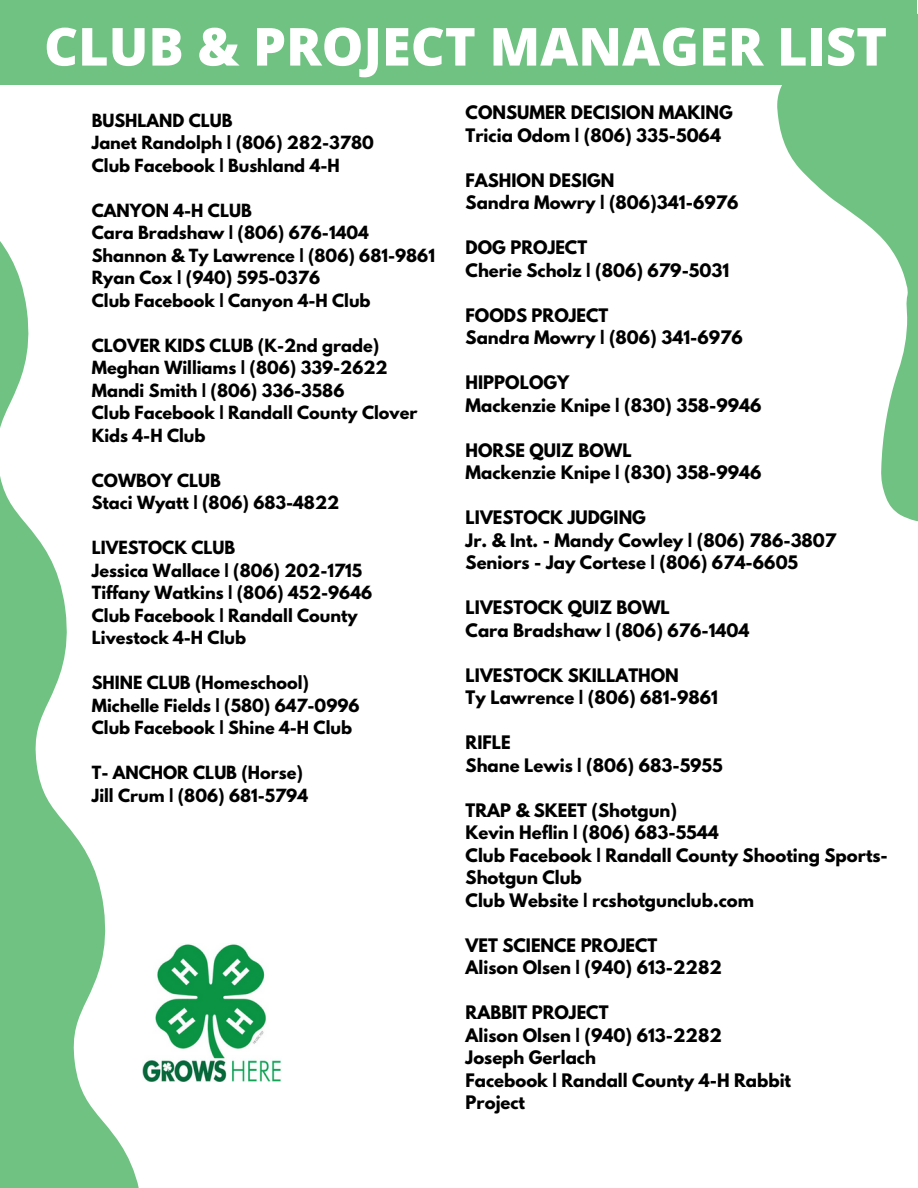
<style>
.page{position:relative;width:918px;height:1188px;background:#fff}
.page>*{position:absolute;margin:0;border:0;box-sizing:border-box;transform-origin:0 0}
.t1{font:800 52.5px "Open Sans";color:#fff}
.t2{font:700 16.5px/22.5px "League Spartan";color:#000}
.t3{font:700 16.05px/22.5px "League Spartan";color:#000}
</style>
<div class="page">
<svg style="left:777px;top:13px;width:141px;height:509px"></svg>
<div style="left:0;top:0;width:917px;height:85px;background:#6fc281"></div>
<svg style="left:0;top:241px;width:139px;height:947px"></svg>
<img style="left:143px;top:944px;width:138px;height:138px">
<h1 class="t1" style="left:44px;top:10px;width:845px">CLUB &amp; PROJECT MANAGER LIST</h1>
<p class="t3" style="left:92px;top:111px;width:283px">BUSHLAND CLUB<br>Janet Randolph | (806) 282-3780<br>Club Facebook | Bushland 4-H</p>
<p class="t3" style="left:92px;top:201px;width:345px">CANYON 4-H CLUB<br>Cara Bradshaw | (806) 676-1404<br>Shannon &amp; Ty Lawrence | (806) 681-9861<br>Ryan Cox | (940) 595-0376<br>Club Facebook | Canyon 4-H Club</p>
<p class="t3" style="left:92px;top:336px;width:327px">CLOVER KIDS CLUB (K-2nd grade)<br>Meghan Williams | (806) 339-2622<br>Mandi Smith | (806) 336-3586<br>Club Facebook | Randall County Clover<br>Kids 4-H Club</p>
<p class="t3" style="left:92px;top:471px;width:249px">COWBOY CLUB<br>Staci Wyatt | (806) 683-4822</p>
<p class="t3" style="left:92px;top:539px;width:282px">LIVESTOCK CLUB<br>Jessica Wallace | (806) 202-1715<br>Tiffany Watkins | (806) 452-9646<br>Club Facebook | Randall County<br>Livestock 4-H Club</p>
<p class="t3" style="left:92px;top:674px;width:269px">SHINE CLUB (Homeschool)<br>Michelle Fields | (580) 647-0996<br>Club Facebook | Shine 4-H Club</p>
<p class="t3" style="left:92px;top:764px;width:218px">T- ANCHOR CLUB (Horse)<br>Jill Crum | (806) 681-5794</p>
<p class="t2" style="left:466px;top:103px;width:269px">CONSUMER DECISION MAKING<br>Tricia Odom | (806) 335-5064</p>
<p class="t2" style="left:466px;top:171px;width:274px">FASHION DESIGN<br>Sandra Mowry | (806)341-6976</p>
<p class="t2" style="left:466px;top:238px;width:265px">DOG PROJECT<br>Cherie Scholz | (806) 679-5031</p>
<p class="t2" style="left:466px;top:306px;width:279px">FOODS PROJECT<br>Sandra Mowry | (806) 341-6976</p>
<p class="t2" style="left:466px;top:373px;width:297px">HIPPOLOGY<br>Mackenzie Knipe | (830) 358-9946</p>
<p class="t2" style="left:466px;top:441px;width:297px">HORSE QUIZ BOWL<br>Mackenzie Knipe | (830) 358-9946</p>
<p class="t2" style="left:466px;top:508px;width:372px">LIVESTOCK JUDGING<br>Jr. &amp; Int. - Mandy Cowley | (806) 786-3807<br>Seniors - Jay Cortese | (806) 674-6605</p>
<p class="t2" style="left:466px;top:598px;width:285px">LIVESTOCK QUIZ BOWL<br>Cara Bradshaw | (806) 676-1404</p>
<p class="t2" style="left:466px;top:666px;width:254px">LIVESTOCK SKILLATHON<br>Ty Lawrence | (806) 681-9861</p>
<p class="t2" style="left:466px;top:733px;width:259px">RIFLE<br>Shane Lewis | (806) 683-5955</p>
<p class="t2" style="left:466px;top:801px;width:424px">TRAP &amp; SKEET (Shotgun)<br>Kevin Heflin | (806) 683-5544<br>Club Facebook | Randall County Shooting Sports-<br>Shotgun Club<br>Club Website | rcshotgunclub.com</p>
<p class="t2" style="left:466px;top:936px;width:258px">VET SCIENCE PROJECT<br>Alison Olsen | (940) 613-2282</p>
<p class="t2" style="left:466px;top:1003px;width:327px">RABBIT PROJECT<br>Alison Olsen | (940) 613-2282<br>Joseph Gerlach<br>Facebook | Randall County 4-H Rabbit<br>Project</p>
</div>
